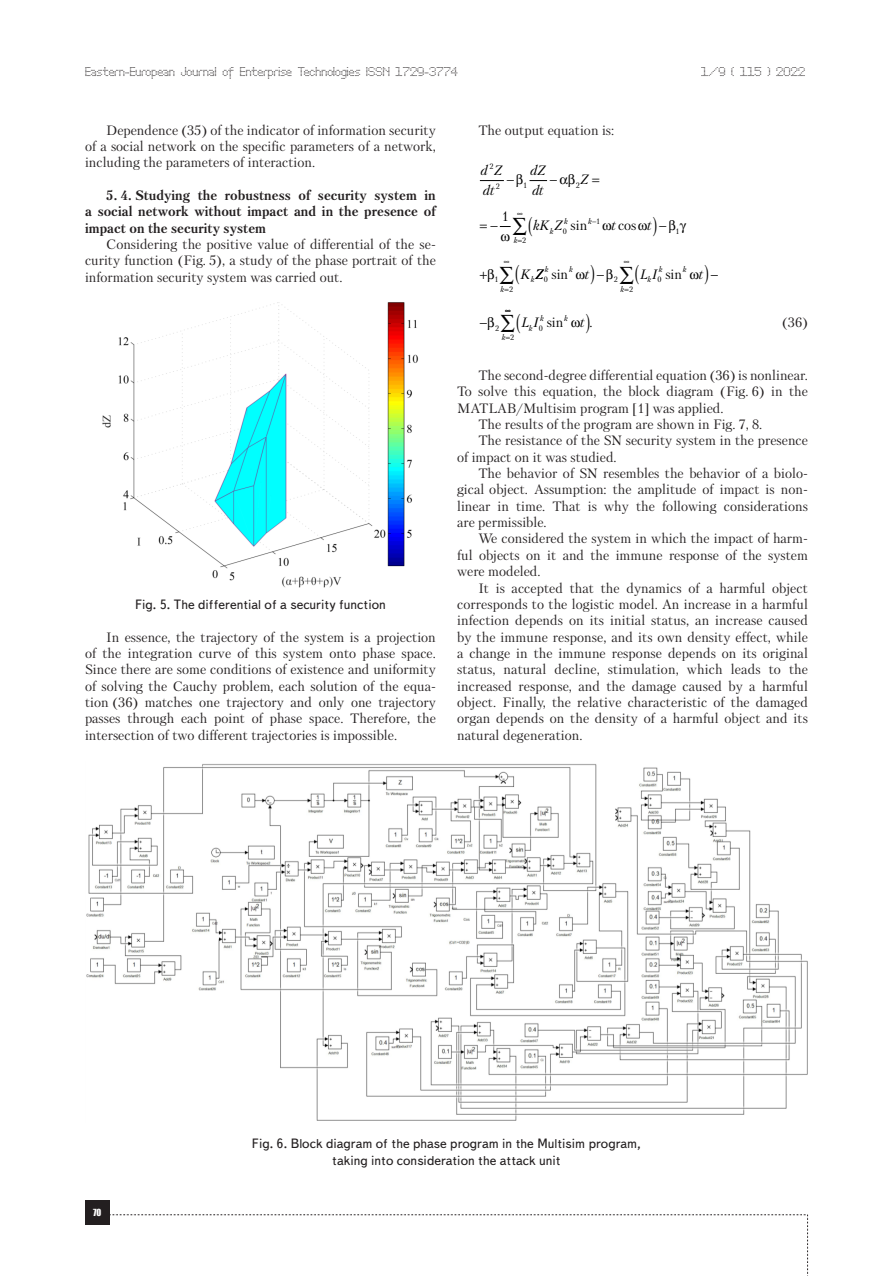
<style>
.page{position:relative;width:893px;height:1276px;background:#fff}
.page>*{position:absolute;margin:0;border:0;box-sizing:border-box;transform-origin:0 0}
.Text__англ__отступ{font:13.5px/16.4px "Petersburg C";color:#231f20;text-align:justify}
.Подпись_рисунка{font:13.5px/16.2px "Text Book C";color:#231f20;text-align:center}
.Text__англ__отступ-2{font:700 13.5px/16.4px "Petersburg C";color:#231f20;text-align:justify}
.t1{font:italic 13.5px/19.4px "Petersburg C";color:#000}
.t2{font:13.5px "Petersburg C";color:#000}
.Формула_2_строки{font:13.5px "Petersburg C";color:#231f20}
.t3{font:12px "Perfo C";letter-spacing:.015em;color:#231f20}
.t4{font:9px "Impact";color:#fff}
.t5{font:italic 7.8px "Petersburg C";color:#000}
.t6{font:7.8px "Petersburg C";color:#000}
.s1{font-style:italic}
.s2{font-style:normal}
</style>
<div class="page">
<div style="left:85px;top:1200px;width:24px;height:24px;background:#231f20"></div>
<svg style="left:109px;top:1214px;width:699px;height:62px"></svg>
<img style="left:102px;top:302px;width:316px;height:286px">
<img style="left:86px;top:764px;width:722px;height:357px">
<svg style="left:480px;top:180px;width:24px;height:2px"></svg>
<svg style="left:529px;top:180px;width:19px;height:2px"></svg>
<svg style="left:499px;top:226px;width:12px;height:1px"></svg>
<p class="t3" style="left:85px;top:65px;width:374px">Eastern-European Journal of Enterprise Technologies ISSN 1729-3774</p>
<p class="t3" style="left:701px;top:65px;width:105px">1/9 ( 115 ) 2022</p>
<p class="Text__англ__отступ" style="left:85px;top:122px;width:352px;text-indent:21px">Dependence (35) of the indicator of information security of a social network on the specific parameters of a network, including the parameters of interaction.</p>
<p class="Text__англ__отступ-2" style="left:85px;top:187px;width:352px;text-indent:21px">5. 4. Studying the robustness of security system in a social network without impact and in the presence of impact on the security system</p>
<p class="Text__англ__отступ" style="left:85px;top:236px;width:352px;text-indent:21px">Considering the positive value of differential of the se&shy;curity function (Fig. 5), a study of the phase portrait of the information security system was carried out.</p>
<p class="Подпись_рисунка" style="left:135px;top:596px;width:252px">Fig. 5. The differential of a security function</p>
<p class="Text__англ__отступ" style="left:85px;top:628px;width:352px;text-indent:21px">In essence, the trajectory of the system is a projection of the integration curve of this system onto phase space.<br>Since there are some conditions of existence and uniformity of solving the Cauchy problem, each solution of the equa&shy;tion (36) matches one trajectory and only one trajectory passes through each point of phase space. Therefore, the intersection of two different trajectories is impossible.</p>
<p class="Text__англ__отступ" style="left:478px;top:122px;width:137px">The output equation is:</p>
<p class="t1" style="left:481px;top:161px;width:23px">d Z dt</p>
<p class="t1" style="left:530px;top:161px;width:16px">dZ dt</p>
<p class="t1" style="left:580px;top:170px;width:9px">Z</p>
<p class="t1" style="left:533px;top:216px;width:30px">kK Z</p>
<p class="t2" style="left:611px;top:217px;width:26px"><span class="s1">t</span> cos</p>
<p class="t1" style="left:647px;top:216px;width:6px">t</p>
<p class="t1" style="left:520px;top:264px;width:24px">K Z</p>
<p class="t6" style="left:489px;top:162px;width:6px">2</p>
<p class="t6" style="left:496px;top:181px;width:6px">2</p>
<p class="t6" style="left:523px;top:180px;width:6px">1</p>
<p class="t6" style="left:576px;top:180px;width:6px">2</p>
<p class="t6" style="left:563px;top:226px;width:6px">0</p>
<p class="t6" style="left:522px;top:236px;width:6px">2</p>
<p class="t2" style="left:502px;top:208px;width:9px">1</p>
<p class="t5" style="left:564px;top:217px;width:5px">k</p>
<p class="t5" style="left:588px;top:217px;width:14px">k−<span class="s2">1</span></p>
<p class="t2" style="left:571px;top:217px;width:18px">sin</p>
<p class="t1" style="left:585px;top:264px;width:6px">t</p>
<p class="t1" style="left:640px;top:264px;width:18px">L I</p>
<p class="t1" style="left:699px;top:264px;width:6px">t</p>
<p class="t5" style="left:550px;top:226px;width:5px">k</p>
<p class="t6" style="left:676px;top:226px;width:6px">1</p>
<p class="t5" style="left:514px;top:236px;width:5px">k</p>
<p class="t5" style="left:545px;top:265px;width:5px">k</p>
<p class="t5" style="left:569px;top:265px;width:5px">k</p>
<p class="t5" style="left:659px;top:265px;width:5px">k</p>
<p class="t5" style="left:683px;top:265px;width:5px">k</p>
<p class="t2" style="left:551px;top:266px;width:18px">sin</p>
<p class="t2" style="left:665px;top:266px;width:18px">sin</p>
<p class="t2" style="left:547px;top:314px;width:18px">sin</p>
<p class="Формула_2_строки" style="left:782px;top:314px;width:27px">(36)</p>
<p class="Text__англ__отступ" style="left:457px;top:367px;width:352px;text-indent:21px">The second-degree differential equation (36) is nonlinear.<br>To solve this equation, the block diagram (Fig. 6) in the MATLAB/Multisim program [1] was applied.</p>
<p class="Text__англ__отступ" style="left:478px;top:416px;width:285px">The results of the program are shown in Fig. 7, 8.</p>
<p class="Text__англ__отступ" style="left:457px;top:432px;width:352px;text-indent:21px">The resistance of the SN security system in the presence of impact on it was studied.</p>
<p class="Text__англ__отступ" style="left:457px;top:465px;width:352px;text-indent:21px">The behavior of SN resembles the behavior of a biolo&shy;gical object. Assumption: the amplitude of impact is non&shy;linear in time. That is why the following considerations are permissible.</p>
<p class="Text__англ__отступ" style="left:457px;top:530px;width:352px;text-indent:21px">We considered the system in which the impact of harm&shy;ful objects on it and the immune response of the system were modeled.</p>
<p class="Text__англ__отступ" style="left:457px;top:579px;width:352px;text-indent:21px">It is accepted that the dynamics of a harmful object corresponds to the logistic model. An increase in a harmful infection depends on its initial status, an increase caused by the immune response, and its own density effect, while a change in the immune response depends on its original status, natural decline, stimulation, which leads to the increased response, and the damage caused by a harmful object. Finally, the relative characteristic of the damaged organ depends on the density of a harmful object and its natural degeneration.</p>
<p class="t5" style="left:531px;top:275px;width:5px">k</p>
<p class="t5" style="left:647px;top:275px;width:5px">k</p>
<p class="t6" style="left:494px;top:275px;width:6px">1</p>
<p class="t6" style="left:544px;top:275px;width:6px">0</p>
<p class="t6" style="left:614px;top:275px;width:6px">2</p>
<p class="t6" style="left:658px;top:275px;width:6px">0</p>
<p class="t5" style="left:501px;top:284px;width:5px">k</p>
<p class="t5" style="left:620px;top:284px;width:5px">k</p>
<p class="t5" style="left:529px;top:323px;width:5px">k</p>
<p class="t6" style="left:509px;top:284px;width:6px">2</p>
<p class="t6" style="left:629px;top:284px;width:6px">2</p>
<p class="t5" style="left:540px;top:314px;width:5px">k</p>
<p class="t5" style="left:564px;top:314px;width:5px">k</p>
<p class="t1" style="left:521px;top:312px;width:18px">L I</p>
<p class="t1" style="left:580px;top:312px;width:14px">t <span class="s2">.</span></p>
<p class="t6" style="left:495px;top:323px;width:6px">2</p>
<p class="t6" style="left:539px;top:323px;width:6px">0</p>
<p class="t6" style="left:510px;top:333px;width:6px">2</p>
<p class="t5" style="left:502px;top:333px;width:5px">k</p>
<p class="t4" style="left:93px;top:1205px;width:10px">70</p>
<p class="Подпись_рисунка" style="left:252px;top:1135px;width:390px">Fig. 6. Block diagram of the phase program in the Multisim program, taking into consideration the attack unit</p>
</div>
